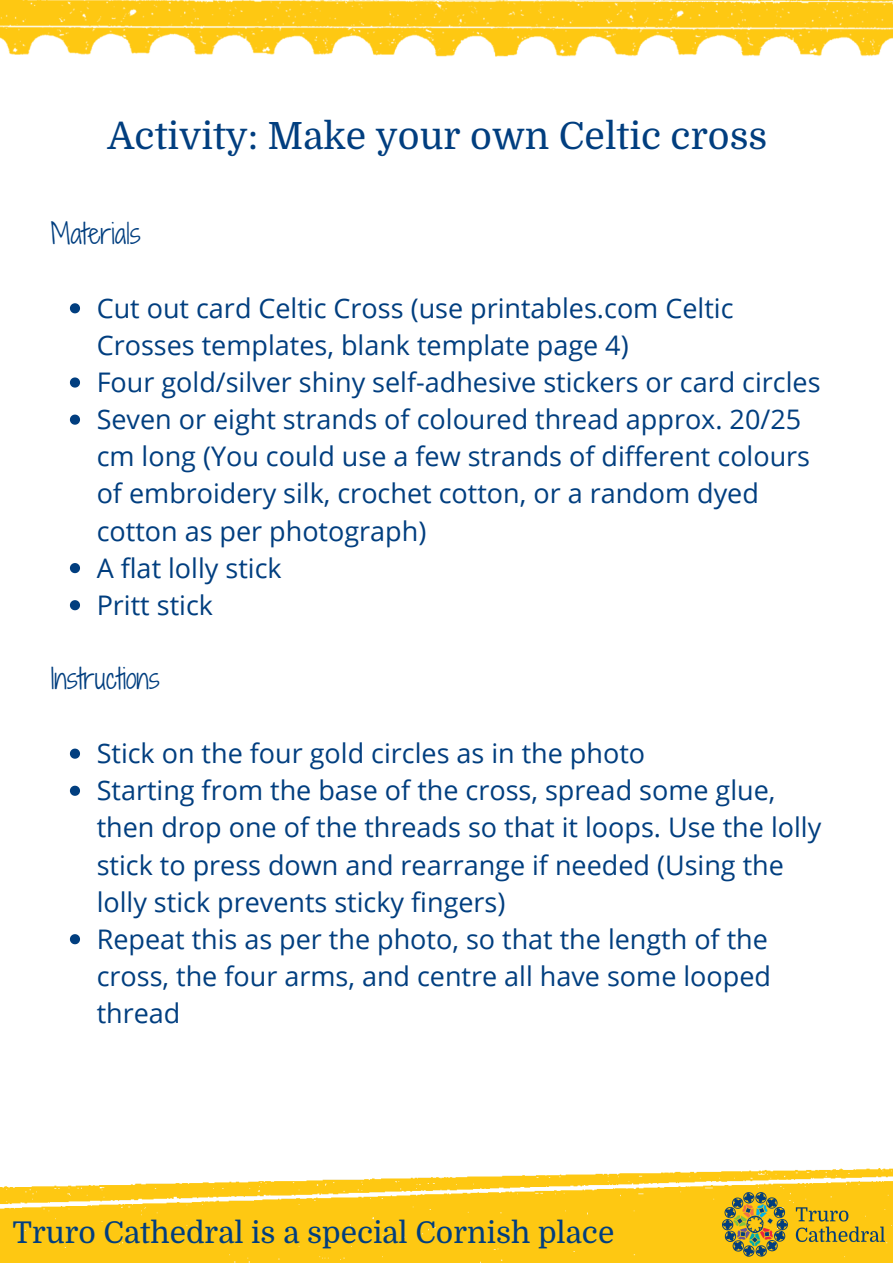
<style>
.page{position:relative;width:893px;height:1264px;background:#fff}
.page>*{position:absolute;margin:0;border:0;box-sizing:border-box;transform-origin:0 0}
.t1{font:37.5px "Domine";color:#013e7f}
.t2{font:30px "Domine";color:#013e7f}
.t3{font:27px/37px "Open Sans";color:#013e7f}
.t4{font:27px "Shadows Into Light Two";color:#013e7f}
</style>
<div class="page">
<img style="left:0;top:0;width:892px;height:57px">
<img style="left:0;top:1168px;width:892px;height:94px">
<img style="left:722px;top:1192px;width:162px;height:65px">
<svg style="left:70px;top:303px;width:10px;height:10px"></svg>
<svg style="left:70px;top:377px;width:10px;height:10px"></svg>
<svg style="left:70px;top:414px;width:10px;height:11px"></svg>
<svg style="left:70px;top:563px;width:10px;height:10px"></svg>
<svg style="left:70px;top:600px;width:10px;height:10px"></svg>
<svg style="left:70px;top:748px;width:10px;height:10px"></svg>
<svg style="left:70px;top:785px;width:10px;height:10px"></svg>
<svg style="left:70px;top:934px;width:10px;height:10px"></svg>
<h1 class="t1" style="left:108px;top:115px;width:661px">Activity: Make your own Celtic cross</h1>
<p class="t4" style="left:51px;top:213px;width:91px">Materials</p>
<p class="t3" style="left:97px;top:289px;width:725px">Cut out card Celtic Cross (use printables.com Celtic Crosses templates, blank template page 4)<br>Four gold/silver shiny self-adhesive stickers or card circles Seven or eight strands of coloured thread approx. 20/25 cm long (You could use a few strands of different colours of embroidery silk, crochet cotton, or a random dyed cotton as per photograph)<br>A flat lolly stick<br>Pritt stick</p>
<p class="t4" style="left:51px;top:658px;width:110px">Instructions</p>
<p class="t3" style="left:97px;top:734px;width:726px">Stick on the four gold circles as in the photo<br>Starting from the base of the cross, spread some glue, then drop one of the threads so that it loops. Use the lolly stick to press down and rearrange if needed (Using the lolly stick prevents sticky fingers)<br>Repeat this as per the photo, so that the length of the cross, the four arms, and centre all have some looped thread</p>
<p class="t2" style="left:12px;top:1215px;width:603px">Truro Cathedral is a special Cornish place</p>
</div>
